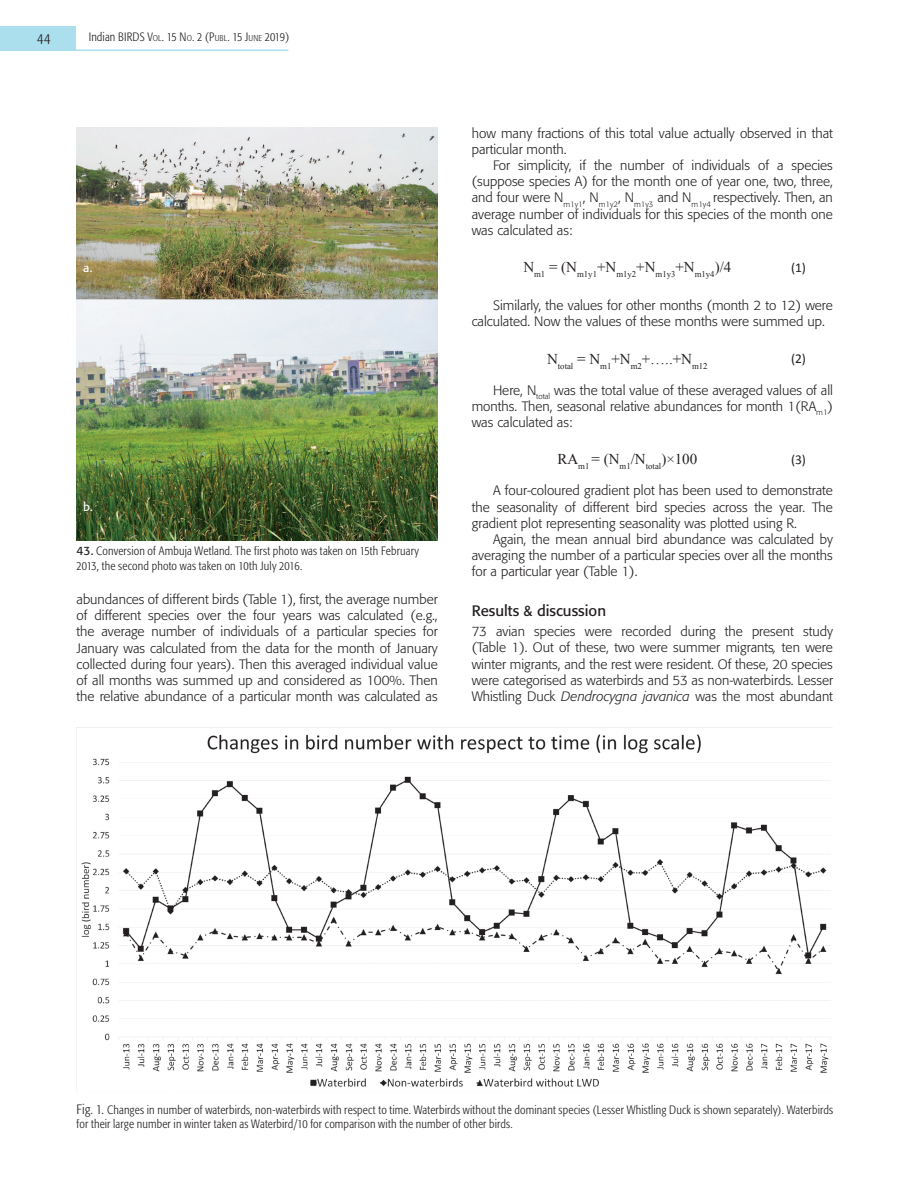
<style>
.page{position:relative;width:918px;height:1188px;background:#fff}
.page>*{position:absolute;margin:0;border:0;box-sizing:border-box;transform-origin:0 0}
.t1{font:15px "Times New Roman";color:#231f20}
.t2{font:15px "Formata";color:#231f20}
.t3{font:300 condensed 15px "Formata";color:#231f20}
.t4{font:300 13.5px/16.2px "Formata";color:#231f20;text-align:justify}
.t5{font:13.5px "Calibri";color:#231f20}
.t6{font:300 condensed 12px/14.4px "Formata";letter-spacing:.015em;color:#231f20}
.t7{font:300 condensed 12px "Formata";letter-spacing:-.035em;color:#231f20}
.t8{font:12px "Formata";color:#fff}
.t9{font:8.7px "Times New Roman";color:#231f20}
.s1{font-size:8.4px}
.s2{font-weight:400;font-stretch:normal}
.s3{font-style:italic}
.s4{font-size:13.5px}
</style>
<div class="page">
<div style="left:0;top:26px;width:76px;height:24px;background:#acdfed"></div>
<hr style="left:0;top:50px;width:288px;height:1px;background:#acdfed">
<img style="left:77px;top:128px;width:361px;height:412px">
<img style="left:81px;top:734px;width:750px;height:353px">
<p class="t3" style="left:37px;top:30px;width:15px">44</p>
<p class="t6" style="left:89px;top:29px;width:42px">Indian Birds</p>
<p class="t7" style="left:148px;top:29px;width:143px">V<span class="s1">OL</span>. 15 N<span class="s1">O</span>. 2 (P<span class="s1">UBL</span>. 15 J<span class="s1">UNE</span> 2019)</p>
<p class="t8" style="left:83px;top:261px;width:11px">a.</p>
<p class="t8" style="left:83px;top:499px;width:11px">b.</p>
<p class="t6" style="left:77px;top:544px;width:344px"><span class="s2">43.</span> Conversion of Ambuja Wetland. The first photo was taken on 15th February<br>2013, the second photo was taken on 10th July 2016.</p>
<p class="t4" style="left:77px;top:591px;width:363px">abundances of different birds (Table 1), first, the average number of different species over the four years was calculated (e.g., the average number of individuals of a particular species for January was calculated from the data for the month of January collected during four years). Then this averaged individual value of all months was summed up and considered as 100%. Then the relative abundance of a particular month was calculated as</p>
<p class="t4" style="left:472px;top:125px;width:363px">how many fractions of this total value actually observed in that particular month.</p>
<p class="t4" style="left:472px;top:157px;width:363px;text-indent:21px">For simplicity, if the number of individuals of a species (suppose species A) for the month one of year one, two, three, and four were N<sub>m1y1</sub>, N<sub>m1y2</sub>, N<sub>m1y3</sub> and N<sub>m1y4</sub> respectively. Then, an average number of individuals for this species of the month one was calculated as:</p>
<p class="t9" style="left:523px;top:268px;width:210px"><sup>N</sup>m1 <sup>=</sup> <sup>(N</sup>m1y1<sup>+N</sup>m1y2<sup>+N</sup>m1y3<sup>+N</sup>m1y4<sup>)/4</sup></p>
<p class="t5" style="left:791px;top:259px;width:17px">(1)</p>
<p class="t4" style="left:472px;top:297px;width:363px;text-indent:21px">Similarly, the values for other months (month 2 to 12) were calculated. Now the values of these months were summed up.</p>
<p class="t9" style="left:547px;top:359px;width:162px"><sup>N</sup>total <sup>=</sup> <sup>N</sup>m1<sup>+N</sup>m2<sup>+…..+N</sup>m12</p>
<p class="t5" style="left:791px;top:350px;width:17px">(2)</p>
<p class="t4" style="left:472px;top:382px;width:363px;text-indent:21px">Here, N<sub>total</sub> was the total value of these averaged values of all months. Then, seasonal relative abundances for month 1(RA<sub>m1</sub>) was calculated as:</p>
<p class="t1" style="left:557px;top:449px;width:141px">RA<sub>m1</sub> = (N<sub>m1</sub>/N<sub>total</sub>)×100</p>
<p class="t5" style="left:791px;top:451px;width:17px">(3)</p>
<p class="t4" style="left:472px;top:483px;width:363px;text-indent:21px">A four-coloured gradient plot has been used to demonstrate the seasonality of different bird species across the year. The gradient plot representing seasonality was plotted using R.</p>
<p class="t4" style="left:472px;top:531px;width:363px;text-indent:21px">Again, the mean annual bird abundance was calculated by averaging the number of a particular species over all the months for a particular year (Table 1).</p>
<p class="t2" style="left:472px;top:601px;width:136px">Results &amp; discussion</p>
<p class="t4" style="left:472px;top:623px;width:363px">73 avian species were recorded during the present study (Table 1). Out of these, two were summer migrants<span class="s3">,</span> ten were winter migrants, and the rest were resident. Of these, 20 species were categorised as waterbirds and 53 as non-waterbirds. Lesser Whistling Duck <span class="s3">Dendrocygna javanica</span> was the most abundant</p>
<p class="t6" style="left:77px;top:1103px;width:758px"><span class="s4">Fig. 1.</span> Changes in number of waterbirds, non-waterbirds with respect to time. Waterbirds without the dominant species (Lesser Whistling Duck is shown separately). Waterbirds for their large number in winter taken as Waterbird/10 for comparison with the number of other birds.</p>
</div>
